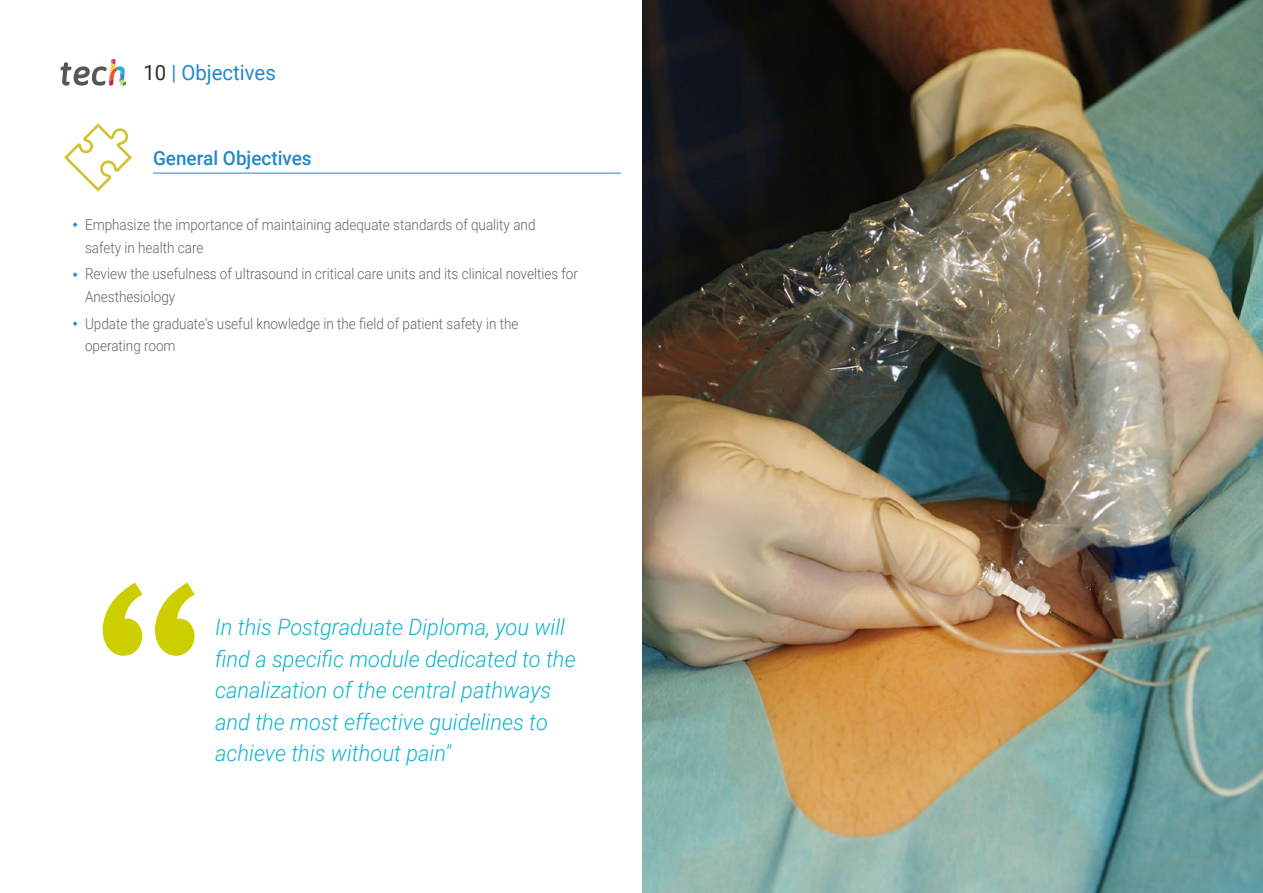
<style>
.page{position:relative;width:1263px;height:893px;background:#fff}
.page>*{position:absolute;margin:0;border:0;box-sizing:border-box;transform-origin:0 0}
.t1{font:italic 300 22.5px/31.5px "Roboto";color:#0fb6cf}
.t2{font:21px "Roboto";color:#2488c9}
.t3{font:500 19.5px "Roboto";color:#2488c9}
.t4{font:300 15px/22.5px "Roboto";color:#61646a;scale:.9 1}
.s1{color:#312e20}
</style>
<div class="page">
<svg style="left:61px;top:59px;width:65px;height:27px"></svg>
<svg style="left:103px;top:583px;width:92px;height:73px"></svg>
<img style="left:642px;top:0;width:621px;height:893px">
<hr style="left:153px;top:173px;width:468px;height:1px;background:#2488c9">
<svg style="left:64px;top:123px;width:68px;height:69px"></svg>
<h2 class="t2" style="left:144px;top:57px;width:134px"><span class="s1">10</span> | Objectives</h2>
<h3 class="t3" style="left:153px;top:144px;width:160px">General Objectives</h3>
<p class="t4" style="left:85px;top:213px;width:502px">Emphasize the importance of maintaining adequate standards of quality and safety in health care</p>
<p class="t4" style="left:85px;top:262px;width:549px">Review the usefulness of ultrasound in critical care units and its clinical novelties for<br>Anesthesiology</p>
<p class="t4" style="left:85px;top:311px;width:483px">Update the graduate's useful knowledge in the field of patient safety in the operating room</p>
<h1 class="t1" style="left:215px;top:610px;width:362px">In this Postgraduate Diploma, you will find a specific module dedicated to the canalization of the central pathways and the most effective guidelines to achieve this without pain"</h1>
</div>
